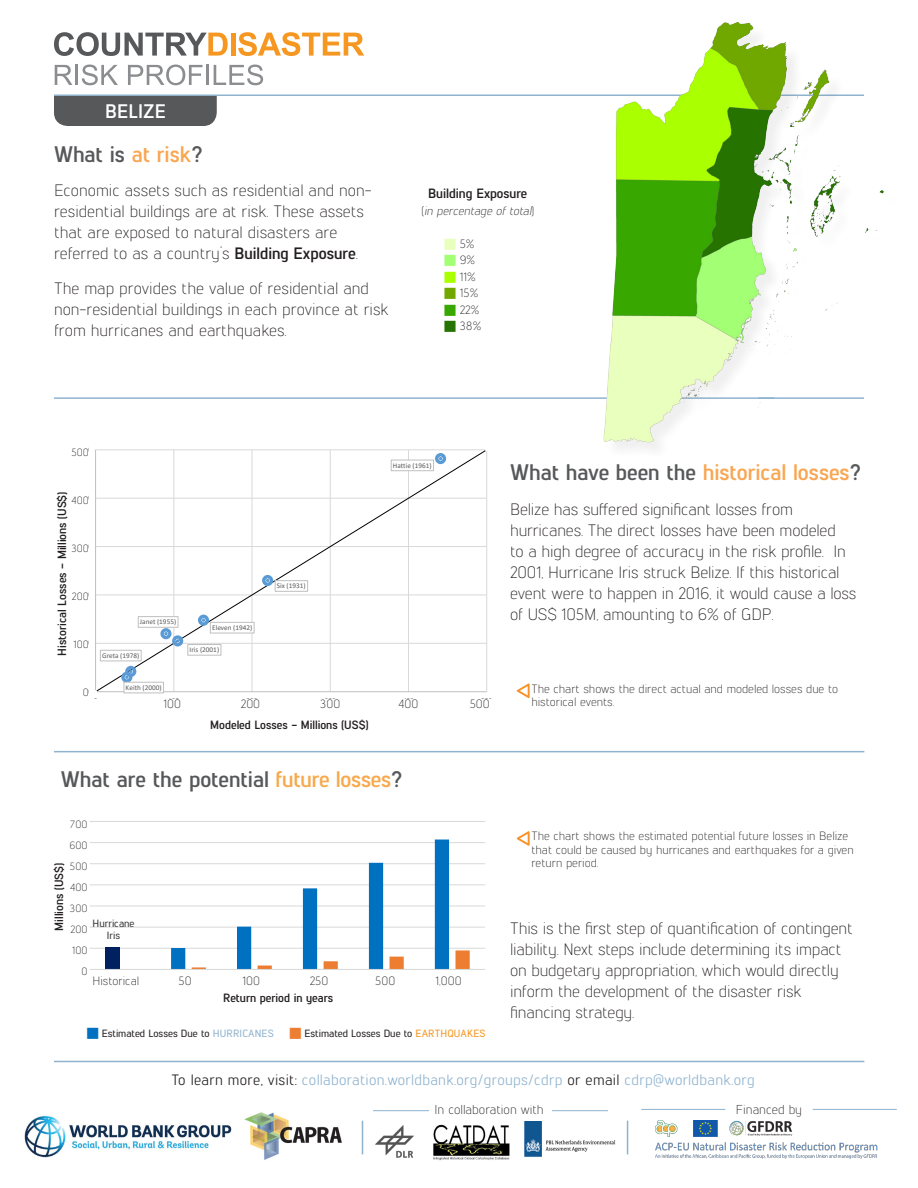
<style>
.page{position:relative;width:918px;height:1188px;background:#fff}
.page>*{position:absolute;margin:0;border:0;box-sizing:border-box;transform-origin:0 0}
.t1{font:700 22.5px "Lintel";color:#57585a}
.t2{font:700 19.65px "Lintel";letter-spacing:.01em;color:#fff}
.t3{font:300 16.5px/21px "Lintel";letter-spacing:-.01em;color:#231f20}
.t4{font:15px "Lintel";letter-spacing:.02em;color:#8fb3cf}
.t5{font:700 13.5px "Lintel";color:#231f20}
.t6{font:300 12.9px "Lintel";color:#231f20}
.t7{font:300 12px/13.5px "Lintel";color:#231f20}
.t8{font:700 12px "Lintel";color:#231f20}
.t9{font:italic 300 12px "Lintel";color:#231f20}
.t10{font:500 10.5px "Lintel";color:#231f20}
.t11{font:300 10.5px/21px "Lintel";color:#231f20;text-align:right}
.t12{font:500 10.5px/12px "Lintel";color:#383838;text-align:center}
.t13{font:7.2px "Calibri";color:#595959}
.t14{font:6.45px "Calibri";color:#595959}
.s1{color:#f9a652}
.s2{font-weight:700}
.s3{font-style:normal}
.s4{color:#e9ffbe}
.s5{color:#a3ff74}
.s6{color:#aaff01}
.s7{color:#70a800}
.s8{color:#38a700}
.s9{color:#267300}
.s10{color:#f8a94d}
.s11{color:#0071c1}
.s12{color:#8fb3cf}
.s13{color:#ed7d31}
.s14{color:#f59721}
.s15{color:#231f20}
</style>
<div class="page">
<hr style="left:54px;top:751px;width:810px;height:1px;background:#8fb3cf">
<hr style="left:54px;top:1061px;width:810px;height:1px;background:#8fb3cf">
<svg style="left:54px;top:32px;width:174px;height:24px"></svg>
<div style="left:231px;top:33px;width:5px;height:23px;background:#f59721"></div>
<svg style="left:238px;top:32px;width:126px;height:24px"></svg>
<svg style="left:55px;top:65px;width:17px;height:20px"></svg>
<hr style="left:75px;top:65px;width:3px;height:20px;background:#8b8d90">
<svg style="left:82px;top:65px;width:36px;height:20px"></svg>
<svg style="left:128px;top:65px;width:74px;height:20px"></svg>
<hr style="left:206px;top:65px;width:3px;height:20px;background:#8b8d90">
<svg style="left:214px;top:65px;width:49px;height:20px"></svg>
<hr style="left:54px;top:397px;width:810px;height:2px;background:#8fb3cf">
<hr style="left:54px;top:95px;width:810px;height:1px;background:#8fb3cf">
<div style="left:54px;top:96px;width:163px;height:30px;background:#57585a"></div>
<img style="left:24px;top:1115px;width:208px;height:43px">
<hr style="left:641px;top:1109px;width:84px;height:1px;background:#8fb3cf">
<hr style="left:813px;top:1109px;width:84px;height:1px;background:#8fb3cf">
<img style="left:655px;top:1121px;width:223px;height:37px">
<img style="left:244px;top:1112px;width:98px;height:48px">
<hr style="left:552px;top:1110px;width:56px;height:1px;background:#8fb3cf">
<hr style="left:373px;top:1110px;width:56px;height:1px;background:#8fb3cf">
<img style="left:524px;top:1121px;width:92px;height:36px">
<img style="left:375px;top:1125px;width:39px;height:33px">
<img style="left:433px;top:1124px;width:77px;height:37px">
<hr style="left:362px;top:1121px;width:1px;height:33px;background:#8fb3cf">
<hr style="left:627px;top:1121px;width:1px;height:33px;background:#8fb3cf">
<img style="left:577px;top:22px;width:307px;height:428px">
<svg style="left:95px;top:449px;width:392px;height:245px"></svg>
<svg style="left:89px;top:821px;width:396px;height:149px"></svg>
<svg style="left:517px;top:683px;width:13px;height:15px"></svg>
<svg style="left:517px;top:831px;width:13px;height:15px"></svg>
<p class="t2" style="left:105px;top:98px;width:62px">BELIZE</p>
<h1 class="t1" style="left:54px;top:138px;width:150px">What is <span class="s1">at risk</span>?</h1>
<p class="t3" style="left:54px;top:179px;width:319px">Economic assets such as residential and non&shy;residential buildings are at risk. These assets that are exposed to natural disasters are referred to as a country’s <span class="s2">Building Exposure</span>.</p>
<p class="t3" style="left:54px;top:276px;width:336px">The map provides the value of residential and non-residential buildings in each province at risk from hurricanes and earthquakes.</p>
<p class="t5" style="left:428px;top:184px;width:101px">Building Exposure</p>
<p class="t9" style="left:422px;top:202px;width:114px"><span class="s3">(</span> in percentage of total<span class="s3">)</span></p>
<p class="t7" style="left:444px;top:236px;width:32px"><span class="s4">■</span> 5%</p>
<p class="t7" style="left:444px;top:252px;width:33px"><span class="s5">■</span> 9%</p>
<p class="t7" style="left:444px;top:269px;width:33px"><span class="s6">■</span> 11%</p>
<p class="t7" style="left:444px;top:285px;width:36px"><span class="s7">■</span> 15%</p>
<p class="t7" style="left:444px;top:302px;width:37px"><span class="s8">■</span> 22%</p>
<p class="t7" style="left:444px;top:318px;width:39px"><span class="s9">■</span> 38%</p>
<p class="t13" style="left:78px;top:446px;width:12px">500</p>
<p class="t11" style="left:71px;top:441px;width:19px">500</p>
<p class="t8" style="left:53px;top:656px;width:165px;rotate:-90deg">Historical Losses - Millions (US$)</p>
<p class="t13" style="left:78px;top:495px;width:12px">400</p>
<p class="t11" style="left:72px;top:489px;width:19px">400</p>
<p class="t13" style="left:78px;top:543px;width:12px">300</p>
<p class="t11" style="left:71px;top:537px;width:19px">300</p>
<p class="t13" style="left:78px;top:592px;width:12px">200</p>
<p class="t11" style="left:72px;top:585px;width:18px">200</p>
<p class="t11" style="left:73px;top:633px;width:17px">100</p>
<p class="t13" style="left:78px;top:640px;width:12px">100</p>
<p class="t11" style="left:83px;top:681px;width:8px">0</p>
<p class="t13" style="left:85px;top:688px;width:5px">0</p>
<p class="t13" style="left:140px;top:619px;width:38px">Janet (1955)</p>
<p class="t13" style="left:102px;top:653px;width:39px">Greta (1978)</p>
<p class="t13" style="left:126px;top:685px;width:37px">Keith (2000)</p>
<p class="t13" style="left:212px;top:625px;width:42px">Eleven (1942)</p>
<p class="t13" style="left:190px;top:647px;width:31px">Iris (2001)</p>
<p class="t13" style="left:277px;top:583px;width:30px">Six (1931)</p>
<p class="t13" style="left:393px;top:462px;width:40px">Hattie (1961)</p>
<p class="t13" style="left:94px;top:698px;width:5px">0</p>
<p class="t13" style="left:168px;top:698px;width:12px">100</p>
<p class="t13" style="left:247px;top:698px;width:12px">200</p>
<p class="t13" style="left:325px;top:698px;width:12px">300</p>
<p class="t13" style="left:403px;top:698px;width:12px">400</p>
<p class="t13" style="left:481px;top:698px;width:12px">500</p>
<p class="t7" style="left:163px;top:697px;width:19px">100</p>
<p class="t7" style="left:241px;top:697px;width:21px">200</p>
<p class="t7" style="left:320px;top:697px;width:22px">300</p>
<p class="t7" style="left:399px;top:697px;width:21px">400</p>
<p class="t7" style="left:470px;top:697px;width:22px">500</p>
<p class="t8" style="left:210px;top:716px;width:160px">Modeled Losses - Millions (US$)</p>
<h1 class="t1" style="left:61px;top:763px;width:343px">What are the potential <span class="s10">future losses</span>?</h1>
<p class="t14" style="left:74px;top:818px;width:11px">700</p>
<p class="t11" style="left:69px;top:814px;width:20px">700<br>600<br>500<br>400<br>300<br>200<br>100<br>0</p>
<p class="t14" style="left:74px;top:840px;width:11px">600</p>
<p class="t14" style="left:74px;top:861px;width:11px">500</p>
<p class="t8" style="left:50px;top:931px;width:69px;rotate:-90deg">Millions (US$)</p>
<p class="t14" style="left:74px;top:882px;width:11px">400</p>
<p class="t14" style="left:74px;top:903px;width:11px">300</p>
<p class="t12" style="left:93px;top:917px;width:44px">Hurricane<br>Iris</p>
<p class="t14" style="left:74px;top:924px;width:11px">200</p>
<p class="t14" style="left:74px;top:945px;width:11px">100</p>
<p class="t14" style="left:80px;top:966px;width:5px">0</p>
<p class="t14" style="left:110px;top:975px;width:26px">Historical</p>
<p class="t14" style="left:185px;top:975px;width:8px">50</p>
<p class="t14" style="left:250px;top:975px;width:11px">100</p>
<p class="t14" style="left:316px;top:975px;width:11px">250</p>
<p class="t14" style="left:381px;top:975px;width:11px">500</p>
<p class="t14" style="left:446px;top:975px;width:14px">1000</p>
<p class="t7" style="left:93px;top:973px;width:48px">Historical</p>
<p class="t7" style="left:179px;top:973px;width:15px">50</p>
<p class="t7" style="left:243px;top:973px;width:19px">100</p>
<p class="t7" style="left:310px;top:973px;width:20px">250</p>
<p class="t7" style="left:375px;top:973px;width:22px">500</p>
<p class="t7" style="left:436px;top:973px;width:28px">1,000</p>
<p class="t8" style="left:223px;top:990px;width:112px">Return period in years</p>
<p class="t10" style="left:87px;top:1026px;width:188px"><span class="s11">■</span> Estimated Losses Due to <span class="s12">HURRICANES</span></p>
<p class="t10" style="left:290px;top:1026px;width:198px"><span class="s13">■</span> Estimated Losses Due to <span class="s14">EARTHQUAKES</span></p>
<h1 class="t1" style="left:510px;top:456px;width:352px">What have been the <span class="s1">historical losses</span>?</h1>
<p class="t3" style="left:510px;top:497px;width:348px">Belize has suffered significant losses from hurricanes. The direct losses have been modeled<br>to a high degree of accuracy in the risk profile. In 2001, Hurricane Iris struck Belize. If this historical event were to happen in 2016, it would cause a loss of US$ 105M, amounting to 6% of GDP.</p>
<p class="t7" style="left:531px;top:681px;width:308px">The chart shows the direct actual and modeled losses due to historical events.</p>
<p class="t7" style="left:531px;top:829px;width:324px">The chart shows the estimated potential future losses in Belize that could be caused by hurricanes and earthquakes for a given return period.</p>
<p class="t3" style="left:510px;top:916px;width:344px">This is the first step of quantification of contingent liability. Next steps include determining its impact on budgetary appropriation, which would directly inform the development of the disaster risk financing strategy.</p>
<p class="t4" style="left:172px;top:1070px;width:585px"><span class="s15">To learn more, visit:</span> collaboration.worldbank.org/groups/cdrp <span class="s15">or email</span> cdrp@worldbank.org</p>
<p class="t6" style="left:435px;top:1101px;width:111px">In collaboration with</p>
<p class="t6" style="left:736px;top:1101px;width:68px">Financed by</p>
</div>
